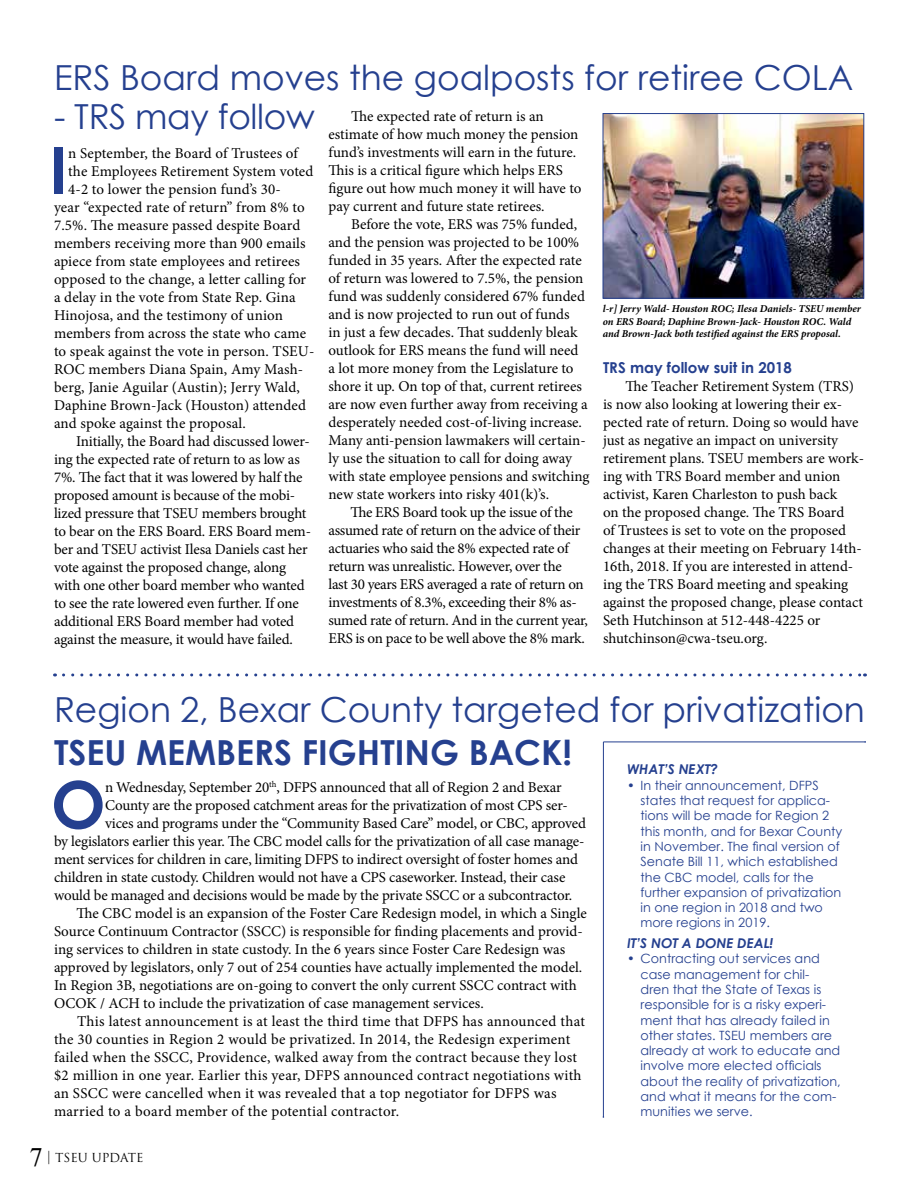
<style>
.page{position:relative;width:918px;height:1188px;background:#fff}
.page>*{position:absolute;margin:0;border:0;box-sizing:border-box;transform-origin:0 0}
.t1{font:700 65.1px "Century Gothic";color:#25408f}
.t2{font:34.5px "Century Gothic";color:#25408f}
.t3{font:700 34.5px "Century Gothic";color:#25408f}
.t4{font:26.55px "Times New Roman";color:#000}
.t5{font:15px/18px "Minion Pro";letter-spacing:-.005em;color:#000}
.t6{font:15px "Minion Pro";letter-spacing:.02em;color:#000}
.t7{font:15px "Minion Pro";letter-spacing:.015em;color:#000}
.t8{font:700 15px "Century Gothic";color:#25408f}
.t9{font:italic 700 13.5px "Century Gothic";color:#25408f}
.t10{font:12.75px/15.3px "Century Gothic";color:#25408f}
.t11{font:12.15px "Trajan Pro";letter-spacing:-.005em;color:#000}
.t12{font:italic 700 10.5px/12.6px "Minion Pro";letter-spacing:-.005em;color:#000}
.s1{font-family:"Times New Roman";font-size:14.55px}
</style>
<div class="page">
<img style="left:605px;top:115px;width:257px;height:181px">
<div style="left:603px;top:113px;width:261px;height:185px;border:1px solid #25408f"></div>
<hr style="left:603px;top:742px;width:1px;height:375px;background:#25408f">
<hr style="left:603px;top:742px;width:262px;height:1px;background:#25408f">
<svg style="left:64px;top:673px;width:802px;height:3px"></svg>
<h2 class="t2" style="left:54px;top:54px;width:801px">ERS Board moves the goalposts for retiree COLA</h2>
<h2 class="t2" style="left:54px;top:93px;width:262px">- TRS may follow</h2>
<p class="t5" style="left:328px;top:108px;width:255px;text-indent:22px">The expected rate of return is an estimate of how much money the pension fund’s investments will earn in the future.<br>This is a critical figure which helps ERS figure out how much money it will have to pay current and future state retirees.</p>
<p class="t5" style="left:328px;top:216px;width:262px;text-indent:22px">Before the vote, ERS was 75% funded, and the pension was projected to be 100% funded in 35 years. After the expected rate of return was lowered to 7.5%, the pension fund was suddenly considered 67% funded and is now projected to run out of funds<br>in just a few decades. That suddenly bleak outlook for ERS means the fund will need<br>a lot more money from the Legislature to shore it up. On top of that, current retirees are now even further away from receiving a desperately needed cost-of-living increase.<br>Many anti-pension lawmakers will certain&shy;ly use the situation to call for doing away with state employee pensions and switching new state workers into risky 401(k)’s.</p>
<p class="t5" style="left:328px;top:504px;width:261px;text-indent:22px">The ERS Board took up the issue of the assumed rate of return on the advice of their actuaries who said the 8% expected rate of return was unrealistic. However, over the<br>last 30 years ERS averaged a rate of return on investments of 8.3%, exceeding their 8% as&shy;sumed rate of return. And in the current year, ERS is on pace to be well above the 8% mark.</p>
<h1 class="t1" style="left:49px;top:120px;width:20px">I</h1>
<p class="t5" style="left:68px;top:144px;width:231px">n September, the Board of Trustees of</p>
<p class="t5" style="left:68px;top:162px;width:247px">the Employees Retirement System voted</p>
<p class="t5" style="left:68px;top:180px;width:214px">4-2 to lower the pension fund’s 30-</p>
<p class="t5" style="left:54px;top:198px;width:252px">year “expected rate of return” from 8% to</p>
<p class="t5" style="left:54px;top:216px;width:248px">7.5%. The measure passed despite Board</p>
<p class="t5" style="left:54px;top:234px;width:253px">members receiving more than 900 emails</p>
<p class="t5" style="left:54px;top:252px;width:248px">apiece from state employees and retirees</p>
<p class="t5" style="left:54px;top:270px;width:254px">opposed to the change, a letter calling for</p>
<p class="t5" style="left:54px;top:288px;width:243px">a delay in the vote from State Rep. Gina</p>
<p class="t5" style="left:54px;top:306px;width:231px">Hinojosa, and the testimony of union</p>
<p class="t5" style="left:54px;top:324px;width:254px">members from across the state who came</p>
<p class="t5" style="left:54px;top:342px;width:262px">to speak against the vote in person. TSEU-</p>
<p class="t5" style="left:54px;top:360px;width:251px">ROC members Diana Spain, Amy Mash-</p>
<p class="t5" style="left:54px;top:378px;width:247px">berg, Janie Aguilar (Austin); Jerry Wald,</p>
<p class="t5" style="left:54px;top:396px;width:253px">Daphine Brown-Jack (Houston) attended</p>
<p class="t5" style="left:54px;top:414px;width:193px">and spoke against the proposal.</p>
<p class="t5" style="left:76px;top:432px;width:235px">Initially, the Board had discussed lower-</p>
<p class="t5" style="left:54px;top:450px;width:247px">ing the expected rate of return to as low as</p>
<p class="t5" style="left:54px;top:468px;width:250px">7%. The fact that it was lowered by half the</p>
<p class="t5" style="left:54px;top:486px;width:243px">proposed amount is because of the mobi-</p>
<p class="t5" style="left:54px;top:504px;width:254px">lized pressure that TSEU members brought</p>
<p class="t5" style="left:54px;top:522px;width:259px">to bear on the ERS Board. ERS Board mem-</p>
<p class="t5" style="left:54px;top:540px;width:255px">ber and TSEU activist Ilesa Daniels cast her</p>
<p class="t5" style="left:54px;top:558px;width:234px">vote against the proposed change, along</p>
<p class="t5" style="left:54px;top:576px;width:252px">with one other board member who wanted</p>
<p class="t5" style="left:54px;top:594px;width:247px">to see the rate lowered even further. If one</p>
<p class="t5" style="left:54px;top:612px;width:242px">additional ERS Board member had voted</p>
<p class="t5" style="left:54px;top:630px;width:240px">against the measure, it would have failed.</p>
<p class="t12" style="left:603px;top:302px;width:260px">l-r] Jerry Wald- Houston ROC; Ilesa Daniels- TSEU member on ERS Board; Daphine Brown-Jack- Houston ROC. Wald and Brown-Jack both testified against the ERS proposal.</p>
<p class="t8" style="left:603px;top:357px;width:190px">TRS may follow suit in 2018</p>
<p class="t5" style="left:603px;top:378px;width:263px;text-indent:22px">The Teacher Retirement System (TRS) is now also looking at lowering their ex&shy;pected rate of return. Doing so would have just as negative an impact on university retirement plans. TSEU members are work&shy;ing with TRS Board member and union activist, Karen Charleston to push back<br>on the proposed change. The TRS Board<br>of Trustees is set to vote on the proposed changes at their meeting on February 14th-16th, 2018. If you are interested in attend&shy;ing the TRS Board meeting and speaking against the proposed change, please contact Seth Hutchinson at 512-448-4225 or shutchinson@cwa-tseu.org.</p>
<h2 class="t2" style="left:54px;top:685px;width:813px">Region 2, Bexar County targeted for privatization</h2>
<h2 class="t3" style="left:54px;top:726px;width:520px">TSEU MEMBERS FIGHTING BACK!</h2>
<p class="t9" style="left:627px;top:759px;width:92px">WHAT’S NEXT?</p>
<p class="t10" style="left:641px;top:777px;width:203px;text-indent:-14px">• In their announcement, DFPS states that request for applica&shy;tions will be made for Region 2 this month, and for Bexar County in November. The final version of<br>Senate Bill 11, which established the CBC model, calls for the further expansion of privatization in one region in 2018 and two more regions in 2019.</p>
<p class="t9" style="left:627px;top:933px;width:148px">IT’S NOT A DONE DEAL!</p>
<p class="t10" style="left:641px;top:951px;width:202px;text-indent:-14px">• Contracting out services and case management for chil&shy;dren that the State of Texas is responsible for is a risky experi&shy;ment that has already failed in other states. TSEU members are already at work to educate and involve more elected officials about the reality of privatization, and what it means for the com&shy;munities we serve.</p>
<h1 class="t1" style="left:51px;top:755px;width:56px">O</h1>
<p class="t5" style="left:105px;top:779px;width:458px">n Wednesday, September 20<sup>th</sup>, DFPS announced that all of Region 2 and Bexar</p>
<p class="t5" style="left:105px;top:797px;width:464px">County are the proposed catchment areas for the privatization of most CPS ser-</p>
<p class="t5" style="left:105px;top:815px;width:482px">vices and programs under the “Community Based Care” model, or CBC, approved</p>
<p class="t5" style="left:54px;top:833px;width:532px">by legislators earlier this year. The CBC model calls for the privatization of all case manage-</p>
<p class="t5" style="left:54px;top:851px;width:525px">ment services for children in care, limiting DFPS to indirect oversight of foster homes and</p>
<p class="t5" style="left:54px;top:869px;width:513px">children in state custody. Children would not have a CPS caseworker. Instead, their case</p>
<p class="t5" style="left:54px;top:887px;width:520px">would be managed and decisions would be made by the private SSCC or a subcontractor.</p>
<p class="t5" style="left:77px;top:905px;width:512px">The CBC model is an expansion of the Foster Care Redesign model, in which a Single</p>
<p class="t5" style="left:54px;top:923px;width:530px">Source Continuum Contractor (SSCC) is responsible for finding placements and provid-</p>
<p class="t5" style="left:54px;top:941px;width:513px">ing services to children in state custody. In the 6 years since Foster Care Redesign was</p>
<p class="t5" style="left:54px;top:959px;width:530px">approved by legislators, only 7 out of 254 counties have actually implemented the model.</p>
<p class="t5" style="left:54px;top:977px;width:524px">In Region 3B, negotiations are on-going to convert the only current SSCC contract with</p>
<p class="t5" style="left:54px;top:995px;width:431px">OCOK / ACH to include the privatization of case management services.</p>
<p class="t7" style="left:77px;top:1011px;width:509px">This latest announcement is at least the third time that DFPS has announced that</p>
<p class="t6" style="left:54px;top:1029px;width:518px">the 30 counties in Region 2 would be privatized. In 2014, the Redesign experiment</p>
<p class="t6" style="left:54px;top:1047px;width:524px">failed when the SSCC, Providence, walked away from the contract because they lost</p>
<p class="t6" style="left:54px;top:1065px;width:529px">$2 million in one year. Earlier this year, DFPS announced contract negotiations with</p>
<p class="t7" style="left:54px;top:1083px;width:504px">an SSCC were cancelled when it was revealed that a top negotiator for DFPS was</p>
<p class="t6" style="left:54px;top:1101px;width:347px">married to a board member of the potential contractor.</p>
<h3 class="t4" style="left:29px;top:1138px;width:15px">7</h3>
<p class="t11" style="left:48px;top:1150px;width:98px"><span class="s1">|</span> TSEU UPDATE</p>
</div>
